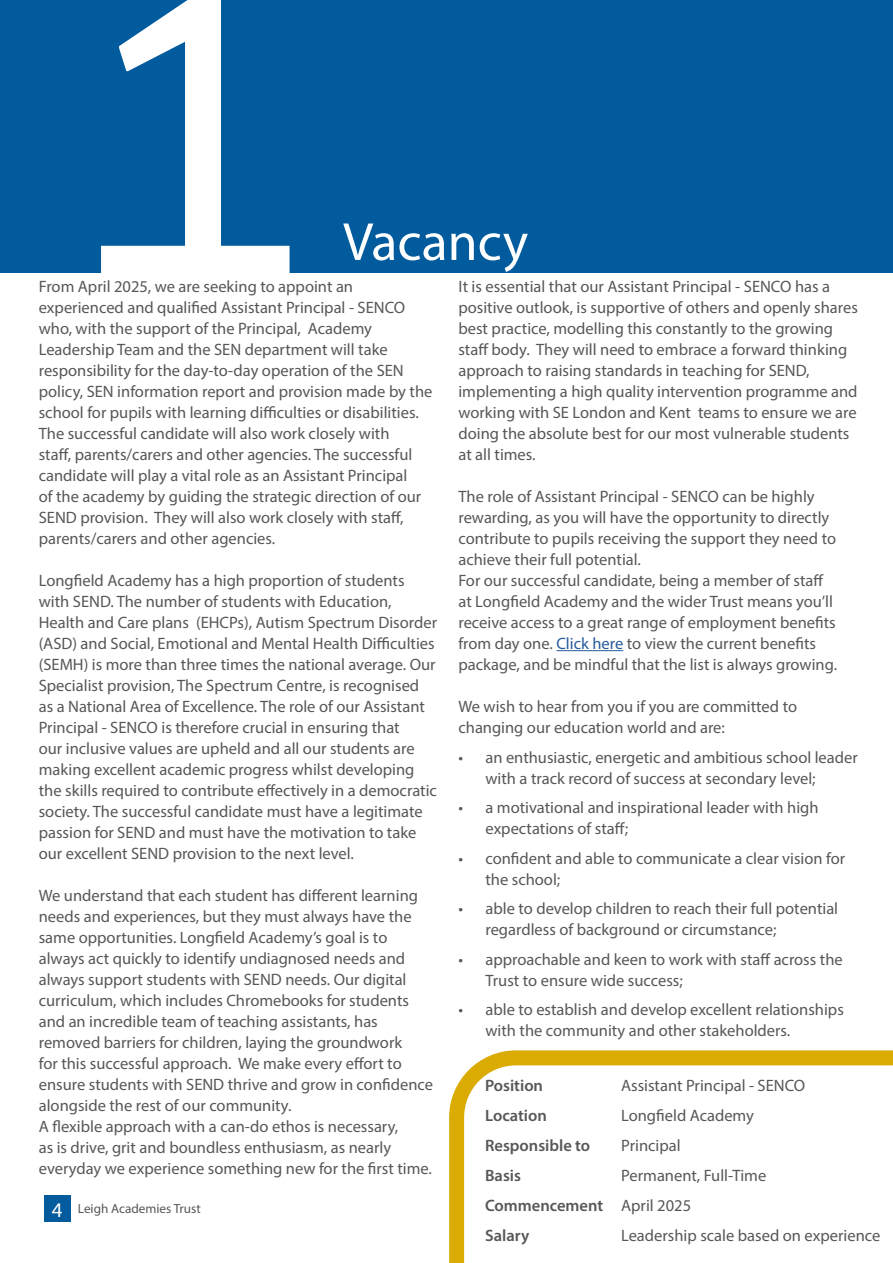
<style>
.page{position:relative;width:893px;height:1263px;background:#fff}
.page>*{position:absolute;margin:0;border:0;box-sizing:border-box;transform-origin:0 0}
.t1{font:408px "Amiko";color:#fff}
.t2{font:54px "Myriad Pro";color:#fff}
.t3{font:16.5px/21px "Myriad Pro";color:#575756}
.t4{font:600 16.5px "Myriad Pro";color:#575756}
.t5{font:13.2px "Myriad Pro";color:#575756}
.s1{color:#275b9b}
.s2{font-weight:600}
.s3{font-size:20.85px;color:#fff}
</style>
<div class="page">
<div style="left:0;top:0;width:893px;height:272px;background:#015b9d"></div>
<div style="left:44px;top:1196px;width:26px;height:26px;background:#015b9d"></div>
<svg style="left:449px;top:1050px;width:444px;height:213px"></svg>
<hr style="left:556px;top:650px;width:67px;height:1px;background:#275b9b">
<h1 class="t1" style="left:69px;top:-99px;width:254px">1</h1>
<h2 class="t2" style="left:343px;top:208px;width:187px">Vacancy</h2>
<p class="t3" style="left:39px;top:276px;width:395px">From April 2025, we are seeking to appoint an experienced and qualified Assistant Principal - SENCO who, with the support of the Principal, Academy Leadership Team and the SEN department will take responsibility for the day-to-day operation of the SEN policy, SEN information report and provision made by the school for pupils with learning difficulties or disabilities.<br>The successful candidate will also work closely with<br>staff, parents/carers and other agencies. The successful candidate will play a vital role as an Assistant Principal<br>of the academy by guiding the strategic direction of our SEND provision. They will also work closely with staff, parents/carers and other agencies.</p>
<p class="t3" style="left:39px;top:570px;width:400px">Longfield Academy has a high proportion of students with SEND. The number of students with Education, Health and Care plans (EHCPs), Autism Spectrum Disorder (ASD) and Social, Emotional and Mental Health Difficulties (SEMH) is more than three times the national average. Our Specialist provision, The Spectrum Centre, is recognised as a National Area of Excellence. The role of our Assistant Principal - SENCO is therefore crucial in ensuring that<br>our inclusive values are upheld and all our students are making excellent academic progress whilst developing the skills required to contribute effectively in a democratic society. The successful candidate must have a legitimate passion for SEND and must have the motivation to take our excellent SEND provision to the next level.</p>
<p class="t3" style="left:39px;top:885px;width:396px">We understand that each student has different learning needs and experiences, but they must always have the same opportunities. Longfield Academy’s goal is to always act quickly to identify undiagnosed needs and always support students with SEND needs. Our digital curriculum, which includes Chromebooks for students and an incredible team of teaching assistants, has removed barriers for children, laying the groundwork<br>for this successful approach. We make every effort to ensure students with SEND thrive and grow in confidence alongside the rest of our community.<br>A flexible approach with a can-do ethos is necessary,<br>as is drive, grit and boundless enthusiasm, as nearly everyday we experience something new for the first time.</p>
<p class="t3" style="left:458px;top:276px;width:401px">It is essential that our Assistant Principal - SENCO has a positive outlook, is supportive of others and openly shares best practice, modelling this constantly to the growing staff body. They will need to embrace a forward thinking approach to raising standards in teaching for SEND, implementing a high quality intervention programme and working with SE London and Kent teams to ensure we are doing the absolute best for our most vulnerable students at all times.</p>
<p class="t3" style="left:458px;top:486px;width:380px">The role of Assistant Principal - SENCO can be highly rewarding, as you will have the opportunity to directly contribute to pupils receiving the support they need to achieve their full potential.<br>For our successful candidate, being a member of staff at Longfield Academy and the wider Trust means you’ll receive access to a great range of employment benefits from day one. <span class="s1">Click here</span> to view the current benefits package, and be mindful that the list is always growing.</p>
<p class="t3" style="left:458px;top:696px;width:340px">We wish to hear from you if you are committed to changing our education world and are:</p>
<p class="t3" style="left:485px;top:746px;width:374px;text-indent:-27px">• an enthusiastic, energetic and ambitious school leader with a track record of success at secondary level;</p>
<p class="t3" style="left:485px;top:797px;width:335px;text-indent:-27px">• a motivational and inspirational leader with high expectations of staff;</p>
<p class="t3" style="left:485px;top:847px;width:361px;text-indent:-27px">• confident and able to communicate a clear vision for the school;</p>
<p class="t3" style="left:485px;top:898px;width:354px;text-indent:-27px">• able to develop children to reach their full potential regardless of background or circumstance;</p>
<p class="t3" style="left:485px;top:948px;width:359px;text-indent:-27px">• approachable and keen to work with staff across the<br>Trust to ensure wide success;</p>
<p class="t3" style="left:485px;top:999px;width:360px;text-indent:-27px">• able to establish and develop excellent relationships with the community and other stakeholders.</p>
<p class="t4" style="left:485px;top:1075px;width:59px">Position</p>
<p class="t3" style="left:621px;top:1075px;width:186px">Assistant Principal - SENCO</p>
<p class="t4" style="left:485px;top:1105px;width:63px">Location</p>
<p class="t3" style="left:621px;top:1105px;width:134px">Longfield Academy</p>
<p class="t4" style="left:485px;top:1135px;width:107px">Responsible to</p>
<p class="t3" style="left:621px;top:1134px;width:61px">Principal</p>
<p class="t4" style="left:485px;top:1164px;width:37px">Basis</p>
<p class="t3" style="left:485px;top:1160px;width:283px;line-height:30.2px;text-indent:136px">Permanent, Full-Time<br><span class="s2">Commencement</span> April 2025<br><span class="s2">Salary</span></p>
<p class="t5" style="left:52px;top:1201px;width:151px"><span class="s3">4</span> Leigh Academies Trust</p>
<p class="t3" style="left:621px;top:1224px;width:261px">Leadership scale based on experience</p>
</div>
